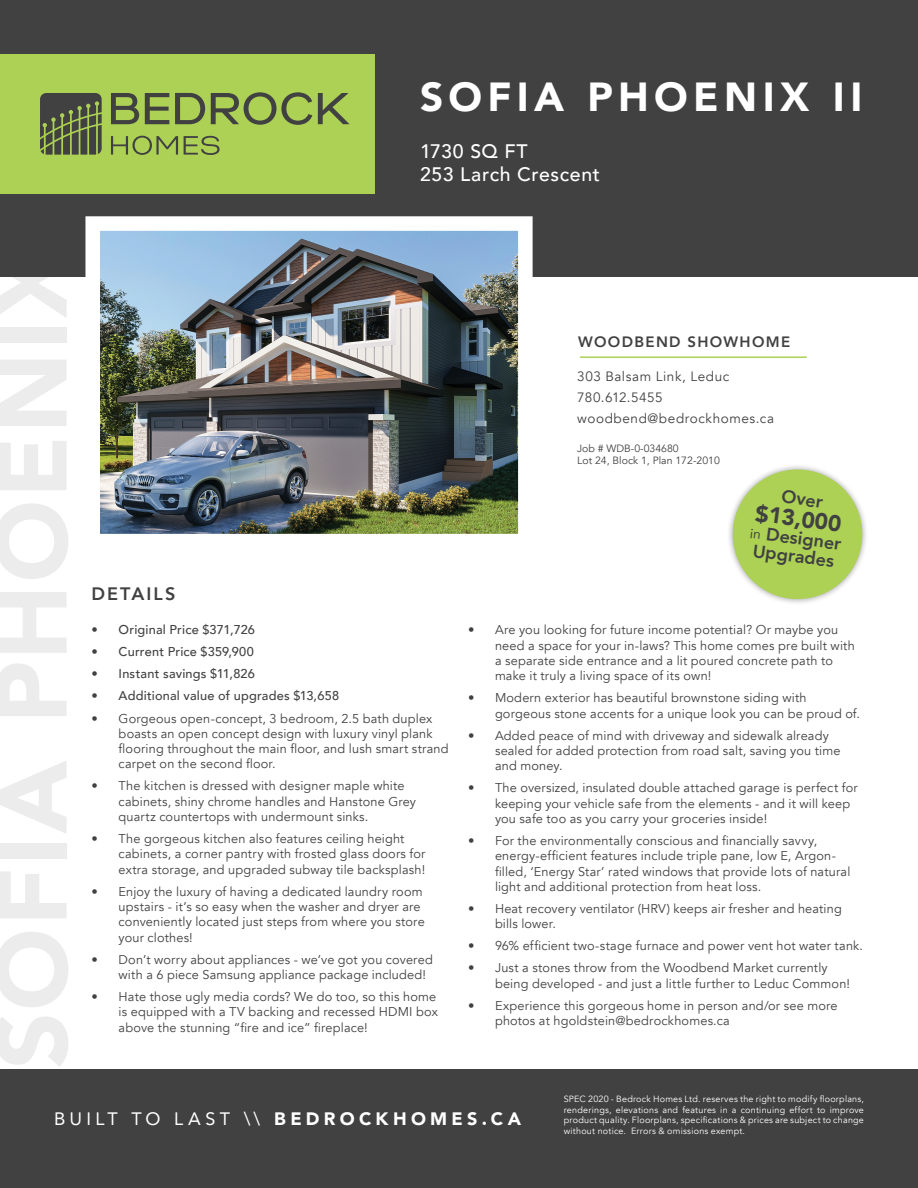
<style>
.page{position:relative;width:918px;height:1188px;background:#414142}
.page>*{position:absolute;margin:0;border:0;box-sizing:border-box;transform-origin:0 0}
.t1{font:900 40.5px "Avenir";letter-spacing:.135em;color:#fff}
.t2{font:900 22.5px "Avenir";color:#414142}
.t3{font:500 19.5px "Avenir";letter-spacing:.03em;color:#fff}
.t4{font:800 18px/18px "Avenir";letter-spacing:.11em;color:#414142}
.t5{font:900 18px "Avenir";letter-spacing:.24em;color:#fff}
.t6{font:800 15px "Avenir";letter-spacing:.09em;color:#414142}
.t7{font:13.5px "Avenir";letter-spacing:.045em;color:#414142}
.t8{font:13.5px "Avenir";letter-spacing:.025em;color:#414142}
.t9{font:12.75px/15.3px "Avenir";letter-spacing:.015em;color:#414142}
.t10{font:500 12.75px "Avenir";letter-spacing:.015em;color:#414142}
.t11{font:10.5px "Avenir";color:#414142}
.t12{font:9px/10.8px "Avenir";letter-spacing:.025em;color:#fff;text-align:justify}
.s1{font-weight:400;font-size:13.5px}
.s2{font-weight:400}
</style>
<div class="page">
<div style="left:0;top:278px;width:918px;height:791px;background:#fff"></div>
<img style="left:101px;top:232px;width:416px;height:300px">
<div style="left:85px;top:216px;width:448px;height:332px;border:15px solid #fff"></div>
<hr style="left:580px;top:356px;width:227px;height:2px;background:#acd154">
<div style="left:727px;top:464px;width:141px;height:141px;background:#414142;opacity:.48"></div>
<div style="left:733px;top:469px;width:129px;height:130px;background:#acd154;border-radius:50%"></div>
<div style="left:0;top:54px;width:374px;height:139px;background:#acd154"></div>
<svg style="left:40px;top:93px;width:62px;height:62px"></svg>
<svg style="left:111px;top:92px;width:238px;height:33px"></svg>
<svg style="left:111px;top:136px;width:109px;height:19px"></svg>
<p class="t1" style="left:420px;top:62px;width:444px">SOFIA PHOENIX II</p>
<p class="t3" style="left:420px;top:134px;width:109px">1730 SQ FT</p>
<p class="t3" style="left:420px;top:158px;width:182px">253 Larch Crescent</p>
<p class="t6" style="left:578px;top:330px;width:213px">WOODBEND SHOWHOME</p>
<p class="t7" style="left:577px;top:368px;width:154px">303 Balsam Link, Leduc</p>
<p class="t8" style="left:577px;top:389px;width:87px">780.612.5455</p>
<p class="t7" style="left:577px;top:410px;width:198px">woodbend@bedrockhomes.ca</p>
<h3 class="t4" style="left:92px;top:585px;width:85px">DETAILS</h3>
<p class="t10" style="left:92px;top:619px;width:165px">• Original Price $371,726</p>
<p class="t10" style="left:92px;top:641px;width:164px">• Current Price $359,900</p>
<p class="t10" style="left:92px;top:663px;width:165px">• Instant savings $11,826</p>
<p class="t10" style="left:92px;top:685px;width:249px">• Additional value of upgrades $13,658</p>
<p class="t9" style="left:119px;top:711px;width:332px;text-indent:-27px">• Gorgeous open-concept, 3 bedroom, 2.5 bath duplex boasts an open concept design with luxury vinyl plank flooring throughout the main floor, and lush smart strand carpet on the second floor.</p>
<p class="t9" style="left:119px;top:779px;width:299px;text-indent:-27px">• The kitchen is dressed with designer maple white cabinets, shiny chrome handles and Hanstone Grey quartz countertops with undermount sinks.</p>
<p class="t9" style="left:119px;top:831px;width:308px;text-indent:-27px">• The gorgeous kitchen also features ceiling height cabinets, a corner pantry with frosted glass doors for extra storage, and upgraded subway tile backsplash!</p>
<p class="t9" style="left:119px;top:884px;width:308px;text-indent:-27px">• Enjoy the luxury of having a dedicated laundry room upstairs - it’s so easy when the washer and dryer are conveniently located just steps from where you store your clothes!</p>
<p class="t9" style="left:119px;top:952px;width:316px;text-indent:-27px">• Don’t worry about appliances - we’ve got you covered with a 6 piece Samsung appliance package included!</p>
<p class="t9" style="left:119px;top:989px;width:321px;text-indent:-27px">• Hate those ugly media cords? We do too, so this home is equipped with a TV backing and recessed HDMI box above the stunning “fire and ice” fireplace!</p>
<p class="t11" style="left:577px;top:442px;width:103px">Job # WDB-0-034680</p>
<p class="t11" style="left:577px;top:454px;width:144px">Lot 24, Block 1, Plan 172-2010</p>
<p class="t4" style="left:783px;top:487px;width:43px;rotate:8deg">Over</p>
<p class="t2" style="left:758px;top:493px;width:88px;rotate:8deg">$13,000</p>
<p class="t4" style="left:751px;top:523px;width:93px;rotate:7deg"><span class="s1">in</span> Designer<br>Upgrades</p>
<p class="t9" style="left:495px;top:622px;width:361px;text-indent:-27px">• Are you looking for future income potential? Or maybe you need a space for your in-laws? This home comes pre built with a separate side entrance and a lit poured concrete path to make it truly a living space of its own!</p>
<p class="t9" style="left:495px;top:690px;width:367px;text-indent:-27px">• Modern exterior has beautiful brownstone siding with gorgeous stone accents for a unique look you can be proud of.</p>
<p class="t9" style="left:495px;top:728px;width:347px;text-indent:-27px">• Added peace of mind with driveway and sidewalk already sealed for added protection from road salt, saving you time and money.</p>
<p class="t9" style="left:495px;top:780px;width:364px;text-indent:-27px">• The oversized, insulated double attached garage is perfect for keeping your vehicle safe from the elements - and it will keep you safe too as you carry your groceries inside!</p>
<p class="t9" style="left:495px;top:833px;width:357px;text-indent:-27px">• For the environmentally conscious and financially savvy, energy-efficient features include triple pane, low E, Argon&shy;filled, ‘Energy Star’ rated windows that provide lots of natural light and additional protection from heat loss.</p>
<p class="t9" style="left:495px;top:901px;width:348px;text-indent:-27px">• Heat recovery ventilator (HRV) keeps air fresher and heating bills lower.</p>
<p class="t9" style="left:468px;top:938px;width:397px">• 96% efficient two-stage furnace and power vent hot water tank.</p>
<p class="t9" style="left:495px;top:960px;width:357px;text-indent:-27px">• Just a stones throw from the Woodbend Market currently being developed - and just a little further to Leduc Common!</p>
<p class="t9" style="left:495px;top:998px;width:344px;text-indent:-27px">• Experience this gorgeous home in person and/or see more photos at hgoldstein@bedrockhomes.ca</p>
<h3 class="t5" style="left:54px;top:1104px;width:469px"><span class="s2">BUILT TO LAST \\</span> BEDROCKHOMES.CA</h3>
<p class="t12" style="left:564px;top:1093px;width:302px">SPEC 2020 - Bedrock Homes Ltd. reserves the right to modify floorplans, renderings, elevations and features in a continuing effort to improve product quality. Floorplans, specifications &amp; prices are subject to change without notice. Errors &amp; omissions exempt.</p>
</div>
